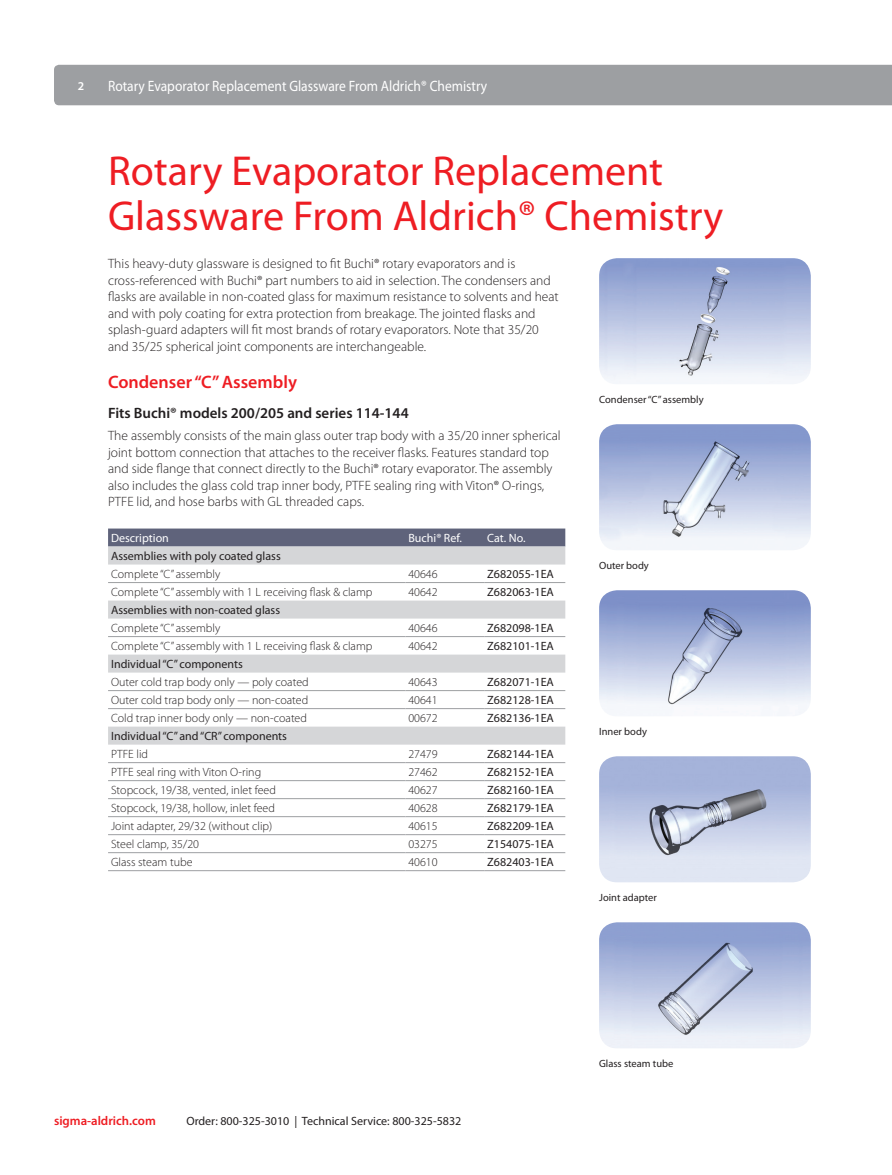
<style>
.page{position:relative;width:892px;height:1175px;background:#fff}
.page>*{position:absolute;margin:0;border:0;box-sizing:border-box;transform-origin:0 0}
.Inside_Primary_Heade{font:42px/45px "Myriad Pro";color:#ee1d23}
.Inside_Tertiary_Head{font:600 18px "Myriad Pro";color:#ee1d23}
.t1{font:15px "Myriad Pro";color:#fff;scale:.9 1}
.Paragraph_Subhead_1{font:600 15px "Myriad Pro";color:#231f20}
.Body_Text_-_Brochure{font:300 13.5px/16.5px "Myriad Pro";color:#231f20}
.t2{font:600 12.75px "Myriad Pro";color:#ee1d23}
.Table_Styles_Text{font:300 12px "Myriad Pro";color:#231f20}
.Table_Subhead_Text{font:12px "Myriad Pro";color:#231f20}
.Table_Cat_No{font:12px "Myriad Pro";color:#231f20}
.Table_Header{font:12px "Myriad Pro";color:#fff}
.t3{font:600 12px "Myriad Pro";color:#fff}
.Caption_Header_-_Bro{font:10.5px "Myriad Pro";color:#231f20}
</style>
<div class="page">
<div style="left:54px;top:65px;width:837px;height:40px;background:#9d9fa2"></div>
<div style="left:108px;top:528px;width:457px;height:18px;background:#5f637b"></div>
<svg style="left:108px;top:546px;width:457px;height:198px"></svg>
<hr style="left:108px;top:582px;width:297px;height:1px;background:#9d9fa2">
<hr style="left:405px;top:582px;width:79px;height:1px;background:#9d9fa2">
<hr style="left:484px;top:582px;width:81px;height:1px;background:#9d9fa2">
<hr style="left:108px;top:636px;width:297px;height:1px;background:#9d9fa2">
<hr style="left:405px;top:636px;width:79px;height:1px;background:#9d9fa2">
<hr style="left:484px;top:636px;width:81px;height:1px;background:#9d9fa2">
<hr style="left:108px;top:690px;width:297px;height:1px;background:#9d9fa2">
<hr style="left:405px;top:690px;width:79px;height:1px;background:#9d9fa2">
<hr style="left:484px;top:690px;width:81px;height:1px;background:#9d9fa2">
<hr style="left:108px;top:708px;width:297px;height:1px;background:#9d9fa2">
<hr style="left:405px;top:708px;width:79px;height:1px;background:#9d9fa2">
<hr style="left:484px;top:708px;width:81px;height:1px;background:#9d9fa2">
<hr style="left:108px;top:762px;width:297px;height:1px;background:#9d9fa2">
<hr style="left:405px;top:762px;width:79px;height:1px;background:#9d9fa2">
<hr style="left:484px;top:762px;width:81px;height:1px;background:#9d9fa2">
<hr style="left:108px;top:780px;width:297px;height:1px;background:#9d9fa2">
<hr style="left:405px;top:780px;width:79px;height:1px;background:#9d9fa2">
<hr style="left:484px;top:780px;width:81px;height:1px;background:#9d9fa2">
<hr style="left:108px;top:798px;width:297px;height:1px;background:#9d9fa2">
<hr style="left:405px;top:798px;width:79px;height:1px;background:#9d9fa2">
<hr style="left:484px;top:798px;width:81px;height:1px;background:#9d9fa2">
<hr style="left:108px;top:816px;width:297px;height:1px;background:#9d9fa2">
<hr style="left:405px;top:816px;width:79px;height:1px;background:#9d9fa2">
<hr style="left:484px;top:816px;width:81px;height:1px;background:#9d9fa2">
<hr style="left:108px;top:834px;width:297px;height:1px;background:#9d9fa2">
<hr style="left:405px;top:834px;width:79px;height:1px;background:#9d9fa2">
<hr style="left:484px;top:834px;width:81px;height:1px;background:#9d9fa2">
<hr style="left:108px;top:852px;width:297px;height:1px;background:#9d9fa2">
<hr style="left:405px;top:852px;width:79px;height:1px;background:#9d9fa2">
<hr style="left:484px;top:852px;width:81px;height:1px;background:#9d9fa2">
<hr style="left:108px;top:870px;width:297px;height:1px;background:#9d9fa2">
<hr style="left:405px;top:870px;width:79px;height:1px;background:#9d9fa2">
<hr style="left:484px;top:870px;width:81px;height:1px;background:#9d9fa2">
<img style="left:599px;top:258px;width:211px;height:126px">
<img style="left:599px;top:424px;width:211px;height:126px">
<img style="left:599px;top:590px;width:211px;height:126px">
<img style="left:599px;top:756px;width:211px;height:126px">
<img style="left:599px;top:922px;width:211px;height:126px">
<p class="t3" style="left:78px;top:78px;width:8px">2</p>
<p class="t1" style="left:108px;top:76px;width:422px">Rotary Evaporator Replacement Glassware From Aldrich® Chemistry</p>
<p class="Inside_Primary_Heade" style="left:108px;top:148px;width:616px">Rotary Evaporator Replacement<br>Glassware From Aldrich® Chemistry</p>
<p class="Body_Text_-_Brochure" style="left:108px;top:255px;width:452px">This heavy-duty glassware is designed to fit Buchi® rotary evaporators and is cross-referenced with Buchi® part numbers to aid in selection. The condensers and flasks are available in non-coated glass for maximum resistance to solvents and heat and with poly coating for extra protection from breakage. The jointed flasks and splash-guard adapters will fit most brands of rotary evaporators. Note that 35/20 and 35/25 spherical joint components are interchangeable.</p>
<p class="Inside_Tertiary_Head" style="left:108px;top:370px;width:190px">Condenser “C” Assembly</p>
<p class="Paragraph_Subhead_1" style="left:108px;top:403px;width:302px">Fits Buchi® models 200/205 and series 114-144</p>
<p class="Body_Text_-_Brochure" style="left:108px;top:427px;width:454px">The assembly consists of the main glass outer trap body with a 35/20 inner spherical joint bottom connection that attaches to the receiver flasks. Features standard top and side flange that connect directly to the Buchi® rotary evaporator. The assembly also includes the glass cold trap inner body, PTFE sealing ring with Viton® O-rings, PTFE lid, and hose barbs with GL threaded caps.</p>
<p class="Table_Header" style="left:111px;top:530px;width:59px">Description</p>
<p class="Table_Header" style="left:408px;top:530px;width:55px">Buchi® Ref.</p>
<p class="Table_Header" style="left:487px;top:530px;width:40px">Cat. No.</p>
<p class="Table_Subhead_Text" style="left:111px;top:548px;width:171px">Assemblies with poly coated glass</p>
<p class="Table_Styles_Text" style="left:111px;top:567px;width:111px">Complete “C” assembly</p>
<p class="Table_Styles_Text" style="left:408px;top:567px;width:31px">40646</p>
<p class="Table_Cat_No" style="left:487px;top:566px;width:68px">Z682055-1EA</p>
<p class="Table_Styles_Text" style="left:111px;top:585px;width:263px">Complete “C” assembly with 1 L receiving flask &amp; clamp</p>
<p class="Table_Styles_Text" style="left:408px;top:585px;width:31px">40642</p>
<p class="Table_Cat_No" style="left:487px;top:584px;width:68px">Z682063-1EA</p>
<p class="Table_Subhead_Text" style="left:111px;top:602px;width:170px">Assemblies with non-coated glass</p>
<p class="Table_Styles_Text" style="left:111px;top:621px;width:111px">Complete “C” assembly</p>
<p class="Table_Styles_Text" style="left:408px;top:621px;width:31px">40646</p>
<p class="Table_Cat_No" style="left:487px;top:620px;width:68px">Z682098-1EA</p>
<p class="Table_Styles_Text" style="left:111px;top:639px;width:263px">Complete “C” assembly with 1 L receiving flask &amp; clamp</p>
<p class="Table_Styles_Text" style="left:408px;top:639px;width:31px">40642</p>
<p class="Table_Cat_No" style="left:487px;top:638px;width:68px">Z682101-1EA</p>
<p class="Table_Subhead_Text" style="left:111px;top:656px;width:133px">Individual “C” components</p>
<p class="Table_Styles_Text" style="left:111px;top:675px;width:199px">Outer cold trap body only — poly coated</p>
<p class="Table_Styles_Text" style="left:408px;top:675px;width:31px">40643</p>
<p class="Table_Cat_No" style="left:487px;top:674px;width:68px">Z682071-1EA</p>
<p class="Table_Styles_Text" style="left:111px;top:693px;width:199px">Outer cold trap body only — non-coated</p>
<p class="Table_Styles_Text" style="left:408px;top:693px;width:31px">40641</p>
<p class="Table_Cat_No" style="left:487px;top:692px;width:68px">Z682128-1EA</p>
<p class="Table_Styles_Text" style="left:111px;top:711px;width:197px">Cold trap inner body only — non-coated</p>
<p class="Table_Styles_Text" style="left:408px;top:711px;width:31px">00672</p>
<p class="Table_Cat_No" style="left:487px;top:710px;width:68px">Z682136-1EA</p>
<p class="Table_Subhead_Text" style="left:111px;top:728px;width:177px">Individual “C” and “CR” components</p>
<p class="Table_Styles_Text" style="left:111px;top:747px;width:38px">PTFE lid</p>
<p class="Table_Styles_Text" style="left:408px;top:747px;width:31px">27479</p>
<p class="Table_Cat_No" style="left:487px;top:746px;width:68px">Z682144-1EA</p>
<p class="Table_Styles_Text" style="left:111px;top:765px;width:152px">PTFE seal ring with Viton O-ring</p>
<p class="Table_Styles_Text" style="left:408px;top:765px;width:31px">27462</p>
<p class="Table_Cat_No" style="left:487px;top:764px;width:68px">Z682152-1EA</p>
<p class="Table_Styles_Text" style="left:111px;top:783px;width:166px">Stopcock, 19/38, vented, inlet feed</p>
<p class="Table_Styles_Text" style="left:408px;top:783px;width:31px">40627</p>
<p class="Table_Cat_No" style="left:487px;top:782px;width:68px">Z682160-1EA</p>
<p class="Table_Styles_Text" style="left:111px;top:801px;width:165px">Stopcock, 19/38, hollow, inlet feed</p>
<p class="Table_Styles_Text" style="left:408px;top:801px;width:31px">40628</p>
<p class="Table_Cat_No" style="left:487px;top:800px;width:68px">Z682179-1EA</p>
<p class="Table_Styles_Text" style="left:111px;top:819px;width:163px">Joint adapter, 29/32 (without clip)</p>
<p class="Table_Styles_Text" style="left:408px;top:819px;width:31px">40615</p>
<p class="Table_Cat_No" style="left:487px;top:818px;width:68px">Z682209-1EA</p>
<p class="Table_Styles_Text" style="left:111px;top:837px;width:89px">Steel clamp, 35/20</p>
<p class="Table_Styles_Text" style="left:408px;top:837px;width:31px">03275</p>
<p class="Table_Cat_No" style="left:487px;top:836px;width:68px">Z154075-1EA</p>
<p class="Table_Styles_Text" style="left:111px;top:855px;width:83px">Glass steam tube</p>
<p class="Table_Styles_Text" style="left:408px;top:855px;width:31px">40610</p>
<p class="Table_Cat_No" style="left:487px;top:854px;width:68px">Z682403-1EA</p>
<p class="Caption_Header_-_Bro" style="left:598px;top:393px;width:106px">Condenser “C” assembly</p>
<p class="Caption_Header_-_Bro" style="left:598px;top:559px;width:51px">Outer body</p>
<p class="Caption_Header_-_Bro" style="left:598px;top:725px;width:49px">Inner body</p>
<p class="Caption_Header_-_Bro" style="left:598px;top:890px;width:59px">Joint adapter</p>
<p class="t2" style="left:54px;top:1112px;width:103px">sigma-aldrich.com</p>
<p class="Table_Subhead_Text" style="left:186px;top:1113px;width:276px">Order: 800-325-3010 | Technical Service: 800-325-5832</p>
<p class="Caption_Header_-_Bro" style="left:598px;top:1056px;width:76px">Glass steam tube</p>
</div>
